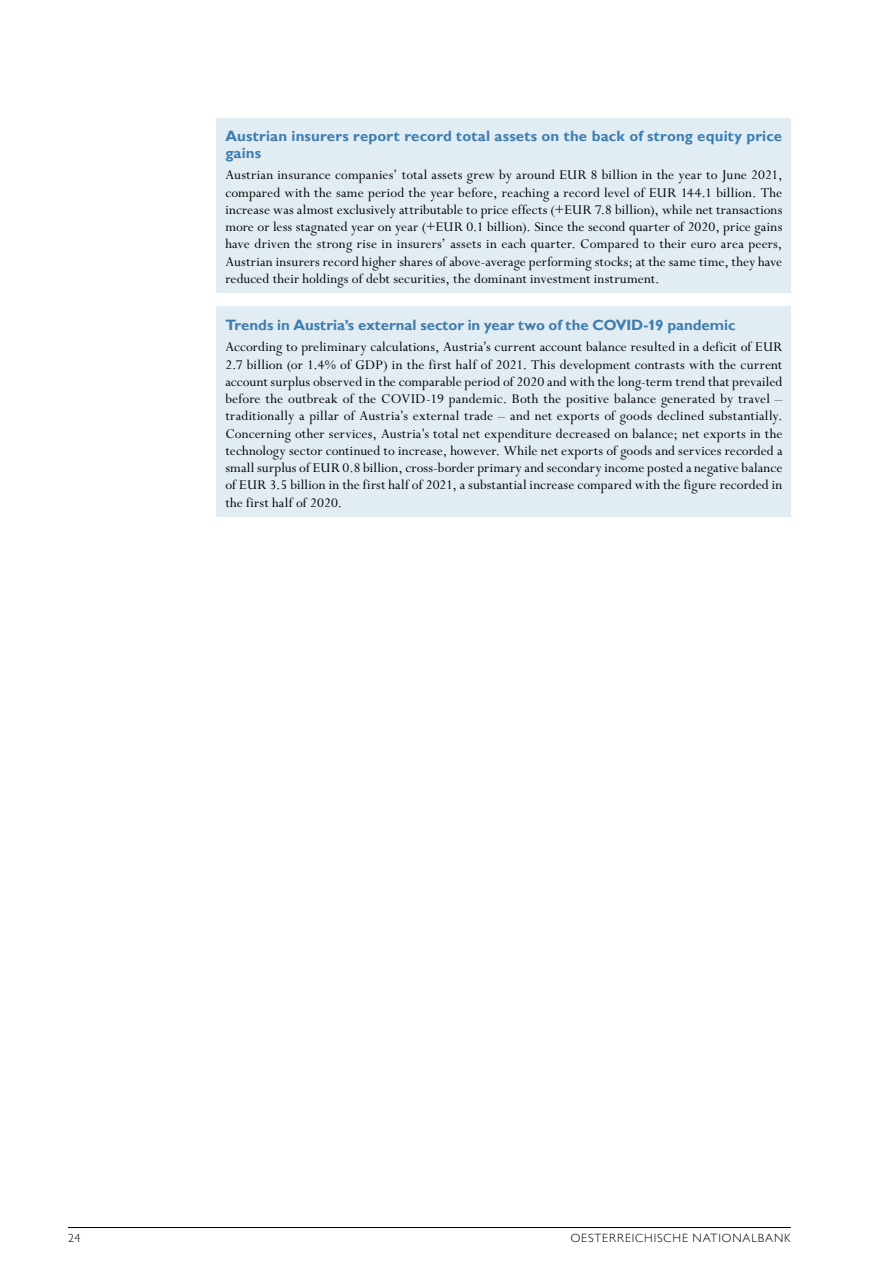
<style>
.page{position:relative;width:893px;height:1263px;background:#fff}
.page>*{position:absolute;margin:0;border:0;box-sizing:border-box;transform-origin:0 0}
.t1{font:15px/17.2px "Perpetua Std";letter-spacing:.005em;color:#000;text-align:justify}
.t2{font:700 15px/17px "Gill Sans MT Pro";letter-spacing:.005em;color:#3e7eaf}
.t3{font:300 12px "Gill Sans MT Pro";letter-spacing:.075em;color:#000}
</style>
<div class="page">
<hr style="left:68px;top:1227px;width:723px;height:1px;background:#000">
<div style="left:217px;top:118px;width:574px;height:53px;background:#e2ecf3"></div>
<div style="left:217px;top:160px;width:574px;height:133px;background:#e2ecf3"></div>
<div style="left:217px;top:307px;width:574px;height:36px;background:#e2ecf3"></div>
<div style="left:217px;top:332px;width:574px;height:184px;background:#e2ecf3"></div>
<p class="t2" style="left:225px;top:127px;width:558px">Austrian insurers report record total assets on the back of strong equity price gains</p>
<p class="t1" style="left:225px;top:167px;width:559px">Austrian insurance companies’ total assets grew by around EUR 8 billion in the year to June 2021, compared with the same period the year before, reaching a record level of EUR 144.1 billion. The increase was almost exclusively attributable to price effects (+EUR 7.8 billion), while net transactions more or less stagnated year on year (+EUR 0.1 billion). Since the second quarter of 2020, price gains have driven the strong rise in insurers’ assets in each quarter. Compared to their euro area peers, Austrian insurers record higher shares of above-average performing stocks; at the same time, they have reduced their holdings of debt securities, the dominant investment instrument.</p>
<p class="t2" style="left:225px;top:316px;width:512px">Trends in Austria’s external sector in year two of the COVID-19 pandemic</p>
<p class="t1" style="left:225px;top:339px;width:559px">According to preliminary calculations, Austria’s current account balance resulted in a deficit of EUR 2.7 billion (or 1.4% of GDP) in the first half of 2021. This development contrasts with the current account surplus observed in the comparable period of 2020 and with the long-term trend that prevailed before the outbreak of the COVID-19 pandemic. Both the positive balance generated by travel – traditionally a pillar of Austria’s external trade – and net exports of goods declined substantially.<br>Concerning other services, Austria’s total net expenditure decreased on balance; net exports in the technology sector continued to increase, however. While net exports of goods and services recorded a small surplus of EUR 0.8 billion, cross-border primary and secondary income posted a negative balance of EUR 3.5 billion in the first half of 2021, a substantial increase compared with the figure recorded in the first half of 2020.</p>
<p class="t3" style="left:68px;top:1231px;width:14px">24</p>
<p class="t3" style="left:571px;top:1231px;width:222px">OESTERREICHISCHE NATIONALBANK</p>
</div>
